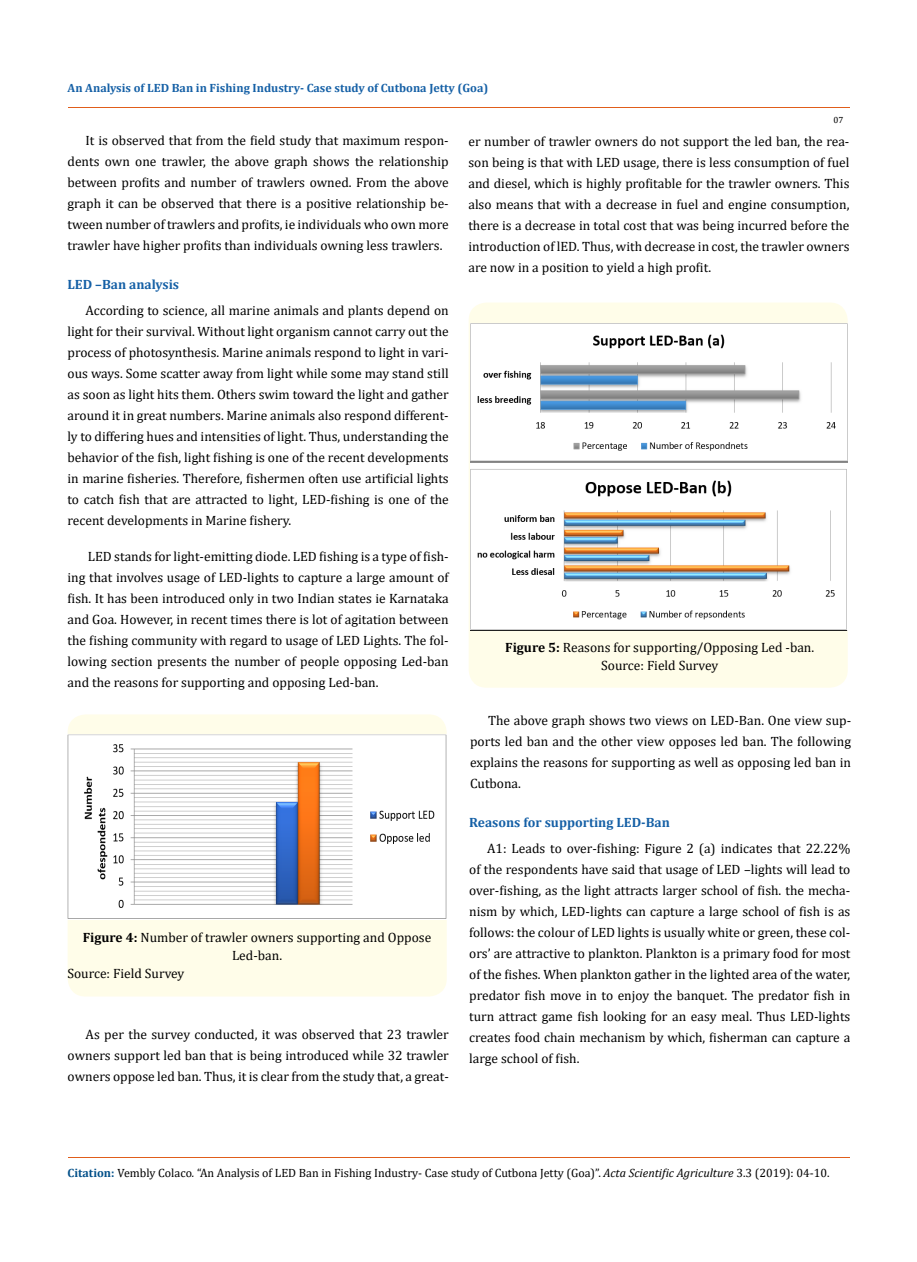
<style>
.page{position:relative;width:917px;height:1262px;background:#fff}
.page>*{position:absolute;margin:0;border:0;box-sizing:border-box;transform-origin:0 0}
.t1{font:13.5px/21px "Cambria";color:#000;text-align:justify}
.t2{font:700 13.5px "Cambria";color:#1560a6}
.t3{font:12px "Cambria";color:#000}
.t4{font:700 12px "Cambria";color:#1560a6}
.t5{font:9px "Cambria";color:#000}
.s1{font-weight:700}
.s2{font-weight:700;color:#035089}
.s3{font-style:italic}
</style>
<div class="page">
<div style="left:68px;top:714px;width:379px;height:282px;background:#fffde9;border-radius:18px"></div>
<img style="left:68px;top:734px;width:379px;height:185px">
<div style="left:468px;top:302px;width:379px;height:385px;background:#fffde9;border-radius:18px"></div>
<img style="left:470px;top:323px;width:377px;height:308px">
<hr style="left:68px;top:108px;width:781px;height:1px;background:#e05d1a">
<hr style="left:68px;top:1156px;width:781px;height:1px;background:#e05d1a">
<p class="t4" style="left:68px;top:79px;width:422px">An Analysis of LED Ban in Fishing Industry- Case study of Cutbona Jetty (Goa)</p>
<p class="t5" style="left:833px;top:115px;width:11px">07</p>
<p class="t1" style="left:68px;top:130px;width:383px;text-indent:18px">It is observed that from the field study that maximum respon&shy;dents own one trawler, the above graph shows the relationship between profits and number of trawlers owned. From the above graph it can be observed that there is a positive relationship be&shy;tween number of trawlers and profits, ie individuals who own more trawler have higher profits than individuals owning less trawlers.</p>
<p class="t2" style="left:68px;top:274px;width:113px">LED –Ban analysis</p>
<p class="t1" style="left:68px;top:299px;width:383px;text-indent:18px">According to science, all marine animals and plants depend on light for their survival. Without light organism cannot carry out the process of photosynthesis. Marine animals respond to light in vari&shy;ous ways. Some scatter away from light while some may stand still as soon as light hits them. Others swim toward the light and gather around it in great numbers. Marine animals also respond different&shy;ly to differing hues and intensities of light. Thus, understanding the behavior of the fish, light fishing is one of the recent developments in marine fisheries. Therefore, fishermen often use artificial lights to catch fish that are attracted to light, LED-fishing is one of the recent developments in Marine fishery.</p>
<p class="t1" style="left:68px;top:545px;width:383px;text-indent:20px">LED stands for light-emitting diode. LED fishing is a type of fish&shy;ing that involves usage of LED-lights to capture a large amount of fish. It has been introduced only in two Indian states ie Karnataka and Goa. However, in recent times there is lot of agitation between the fishing community with regard to usage of LED Lights. The fol&shy;lowing section presents the number of people opposing Led-ban and the reasons for supporting and opposing Led-ban.</p>
<p class="t1" style="left:83px;top:927px;width:350px"><span class="s1">Figure 4:</span> Number of trawler owners supporting and Oppose</p>
<p class="t1" style="left:232px;top:945px;width:52px">Led-ban.</p>
<p class="t1" style="left:67px;top:963px;width:119px">Source: Field Survey</p>
<p class="t1" style="left:68px;top:1023px;width:382px;text-indent:18px">As per the survey conducted, it was observed that 23 trawler owners support led ban that is being introduced while 32 trawler owners oppose led ban. Thus, it is clear from the study that, a great-</p>
<p class="t1" style="left:468px;top:130px;width:382px">er number of trawler owners do not support the led ban, the rea&shy;son being is that with LED usage, there is less consumption of fuel and diesel, which is highly profitable for the trawler owners. This also means that with a decrease in fuel and engine consumption, there is a decrease in total cost that was being incurred before the introduction of lED. Thus, with decrease in cost, the trawler owners are now in a position to yield a high profit.</p>
<p class="t1" style="left:505px;top:639px;width:310px;line-height:18px;text-align:center"><span class="s1">Figure 5:</span> Reasons for supporting/Opposing Led -ban.<br>Source: Field Survey</p>
<p class="t1" style="left:470px;top:710px;width:382px;text-indent:18px">The above graph shows two views on LED-Ban. One view sup&shy;ports led ban and the other view opposes led ban. The following explains the reasons for supporting as well as opposing led ban in Cutbona.</p>
<p class="t2" style="left:469px;top:813px;width:202px">Reasons for supporting LED-Ban</p>
<p class="t1" style="left:469px;top:837px;width:383px;text-indent:18px">A1: Leads to over-fishing: Figure 2 (a) indicates that 22.22% of the respondents have said that usage of LED –lights will lead to over-fishing, as the light attracts larger school of fish. the mecha&shy;nism by which, LED-lights can capture a large school of fish is as follows: the colour of LED lights is usually white or green, these col&shy;ors’ are attractive to plankton. Plankton is a primary food for most of the fishes. When plankton gather in the lighted area of the water, predator fish move in to enjoy the banquet. The predator fish in turn attract game fish looking for an easy meal. Thus LED-lights creates food chain mechanism by which, fisherman can capture a large school of fish.</p>
<p class="t3" style="left:68px;top:1165px;width:763px"><span class="s2">Citation:</span> Vembly Colaco<span class="s3">.</span> “An Analysis of LED Ban in Fishing Industry- Case study of Cutbona Jetty (Goa)”. <span class="s3">Acta Scientific Agriculture</span> 3.3 (2019): 04-10.</p>
</div>
